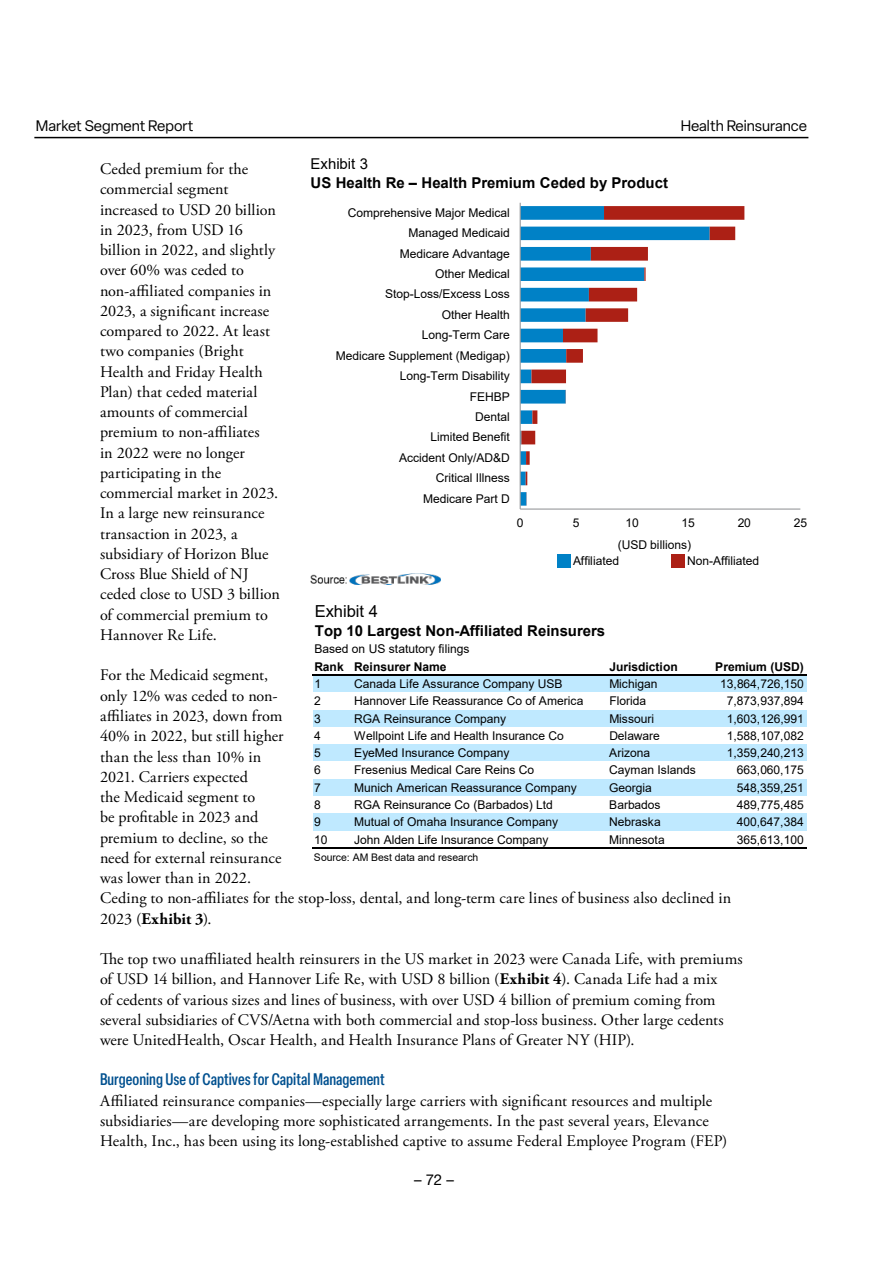
<style>
.page{position:relative;width:893px;height:1263px;background:#fff}
.page>*{position:absolute;margin:0;border:0;box-sizing:border-box;transform-origin:0 0}
.t1{font:500 condensed 16.5px "Elza";color:#00508f}
.t2{font:16.5px "Arial";letter-spacing:-.005em;color:#000}
.t3{font:16.2px/20.2px "Adobe Garamond Pro";letter-spacing:.005em;color:#000}
.t4{font:16.2px "Elza";color:#000}
.t5{font:700 15px "Arial";color:#000}
.t6{font:15px "Elza";color:#000}
.t7{font:15px "Arial";letter-spacing:-.005em;color:#000}
.t8{font:15px "Helvetica Neue";color:#000}
.t9{font:12px/16.5px "Arial";letter-spacing:-.005em;color:#000}
.t10{font:700 12px "Arial";color:#000}
.t11{font:10.5px "Arial";letter-spacing:-.005em;color:#000}
.s1{font-weight:700}
</style>
<div class="page">
<hr style="left:34px;top:137px;width:774px;height:1px;background:#000">
<svg style="left:521px;top:206px;width:223px;height:300px"></svg>
<hr style="left:520px;top:508px;width:280px;height:2px;background:#989a9d">
<hr style="left:520px;top:203px;width:1px;height:306px;background:#989a9d">
<img style="left:311px;top:573px;width:130px;height:11px">
<div style="left:313px;top:675px;width:493px;height:18px;background:#bfe9ff"></div>
<div style="left:313px;top:692px;width:493px;height:18px;background:#fff"></div>
<div style="left:313px;top:710px;width:493px;height:17px;background:#bfe9ff"></div>
<div style="left:313px;top:744px;width:493px;height:18px;background:#bfe9ff"></div>
<div style="left:313px;top:779px;width:493px;height:17px;background:#bfe9ff"></div>
<div style="left:313px;top:813px;width:493px;height:18px;background:#bfe9ff"></div>
<hr style="left:312px;top:674px;width:494px;height:2px;background:#000">
<hr style="left:312px;top:847px;width:494px;height:2px;background:#000">
<div style="left:671px;top:554px;width:14px;height:14px;background:#ac2015"></div>
<div style="left:557px;top:554px;width:14px;height:14px;background:#0081c6"></div>
<p class="t6" style="left:36px;top:116px;width:159px">Market Segment Report</p>
<p class="t6" style="left:681px;top:116px;width:128px">Health Reinsurance</p>
<p class="t7" style="left:311px;top:154px;width:59px">Exhibit 3</p>
<p class="t5" style="left:311px;top:172px;width:359px">US Health Re – Health Premium Ceded by Product</p>
<p class="t3" style="left:100px;top:159px;width:181px">Ceded premium for the commercial segment increased to USD 20 billion in 2023, from USD 16 billion in 2022, and slightly over 60% was ceded to non-affiliated companies in<br>2023, a significant increase compared to 2022. At least two companies (Bright<br>Health and Friday Health<br>Plan) that ceded material amounts of commercial premium to non-affiliates<br>in 2022 were no longer participating in the commercial market in 2023.<br>In a large new reinsurance transaction in 2023, a subsidiary of Horizon Blue<br>Cross Blue Shield of NJ ceded close to USD 3 billion of commercial premium to<br>Hannover Re Life.</p>
<p class="t3" style="left:100px;top:666px;width:633px">For the Medicaid segment,<br>only 12% was ceded to non-<br>affiliates in 2023, down from<br>40% in 2022, but still higher<br>than the less than 10% in<br>2021. Carriers expected<br>the Medicaid segment to<br>be profitable in 2023 and<br>premium to decline, so the<br>need for external reinsurance<br>was lower than in 2022.<br>Ceding to non-affiliates for the stop-loss, dental, and long-term care lines of business also declined in<br>2023 (<span class="s1">Exhibit 3</span>).</p>
<p class="t3" style="left:100px;top:949px;width:644px">The top two unaffiliated health reinsurers in the US market in 2023 were Canada Life, with premiums of USD 14 billion, and Hannover Life Re, with USD 8 billion (<span class="s1">Exhibit 4</span>). Canada Life had a mix<br>of cedents of various sizes and lines of business, with over USD 4 billion of premium coming from several subsidiaries of CVS/Aetna with both commercial and stop-loss business. Other large cedents were UnitedHealth, Oscar Health, and Health Insurance Plans of Greater NY (HIP).</p>
<p class="t1" style="left:100px;top:1069px;width:286px">Burgeoning Use of Captives for Capital Management</p>
<p class="t3" style="left:100px;top:1091px;width:629px">Affiliated reinsurance companies—especially large carriers with significant resources and multiple subsidiaries—are developing more sophisticated arrangements. In the past several years, Elevance<br>Health, Inc., has been using its long-established captive to assume Federal Employee Program (FEP)</p>
<p class="t9" style="left:348px;top:204px;width:164px">Comprehensive Major Medical</p>
<p class="t9" style="left:408px;top:225px;width:103px">Managed Medicaid</p>
<p class="t9" style="left:400px;top:245px;width:112px">Medicare Advantage</p>
<p class="t9" style="left:435px;top:265px;width:76px">Other Medical</p>
<p class="t9" style="left:385px;top:286px;width:126px">Stop-Loss/Excess Loss</p>
<p class="t9" style="left:442px;top:306px;width:70px">Other Health</p>
<p class="t9" style="left:422px;top:327px;width:90px">Long-Term Care</p>
<p class="t9" style="left:336px;top:347px;width:176px">Medicare Supplement (Medigap)</p>
<p class="t9" style="left:400px;top:367px;width:112px">Long-Term Disability</p>
<p class="t9" style="left:470px;top:388px;width:42px">FEHBP</p>
<p class="t9" style="left:475px;top:408px;width:36px">Dental</p>
<p class="t9" style="left:430px;top:429px;width:81px">Limited Benefit</p>
<p class="t9" style="left:399px;top:449px;width:112px">Accident Only/AD&amp;D</p>
<p class="t9" style="left:436px;top:470px;width:76px">Critical Illness</p>
<p class="t9" style="left:423px;top:490px;width:88px">Medicare Part D</p>
<p class="t9" style="left:517px;top:515px;width:8px">0</p>
<p class="t9" style="left:573px;top:515px;width:8px">5</p>
<p class="t9" style="left:626px;top:515px;width:15px">10</p>
<p class="t9" style="left:682px;top:515px;width:15px">15</p>
<p class="t9" style="left:738px;top:515px;width:15px">20</p>
<p class="t9" style="left:794px;top:515px;width:15px">25</p>
<p class="t9" style="left:573px;top:536px;width:120px;text-indent:45px">(USD billions)<br>Affiliated</p>
<p class="t9" style="left:687px;top:552px;width:74px">Non-Affiliated</p>
<p class="t2" style="left:315px;top:599px;width:65px">Exhibit 4</p>
<p class="t9" style="left:314px;top:640px;width:157px">Based on US statutory filings</p>
<p class="t10" style="left:314px;top:658px;width:134px">Rank Reinsurer Name</p>
<p class="t10" style="left:609px;top:658px;width:70px">Jurisdiction</p>
<p class="t10" style="left:715px;top:658px;width:90px">Premium (USD)</p>
<p class="t9" style="left:314px;top:675px;width:8px">1</p>
<p class="t9" style="left:354px;top:675px;width:210px">Canada Life Assurance Company USB</p>
<p class="t9" style="left:609px;top:675px;width:50px">Michigan</p>
<p class="t9" style="left:720px;top:675px;width:85px">13,864,726,150</p>
<p class="t9" style="left:314px;top:693px;width:8px">2</p>
<p class="t9" style="left:354px;top:693px;width:231px">Hannover Life Reassurance Co of America</p>
<p class="t9" style="left:609px;top:693px;width:38px">Florida</p>
<p class="t9" style="left:727px;top:693px;width:78px">7,873,937,894</p>
<p class="t9" style="left:314px;top:710px;width:8px">3</p>
<p class="t9" style="left:354px;top:710px;width:153px">RGA Reinsurance Company</p>
<p class="t9" style="left:609px;top:710px;width:46px">Missouri</p>
<p class="t9" style="left:727px;top:710px;width:78px">1,603,126,991</p>
<p class="t9" style="left:314px;top:727px;width:8px">4</p>
<p class="t9" style="left:354px;top:727px;width:211px">Wellpoint Life and Health Insurance Co</p>
<p class="t9" style="left:609px;top:727px;width:52px">Delaware</p>
<p class="t9" style="left:727px;top:727px;width:78px">1,588,107,082</p>
<p class="t9" style="left:314px;top:745px;width:8px">5</p>
<p class="t9" style="left:354px;top:745px;width:157px">EyeMed Insurance Company</p>
<p class="t9" style="left:609px;top:745px;width:42px">Arizona</p>
<p class="t9" style="left:727px;top:745px;width:78px">1,359,240,213</p>
<p class="t9" style="left:314px;top:762px;width:8px">6</p>
<p class="t9" style="left:354px;top:762px;width:182px">Fresenius Medical Care Reins Co</p>
<p class="t9" style="left:609px;top:762px;width:88px">Cayman Islands</p>
<p class="t9" style="left:737px;top:762px;width:68px">663,060,175</p>
<p class="t9" style="left:314px;top:779px;width:8px">7</p>
<p class="t9" style="left:354px;top:779px;width:224px">Munich American Reassurance Company</p>
<p class="t9" style="left:609px;top:779px;width:44px">Georgia</p>
<p class="t9" style="left:737px;top:779px;width:68px">548,359,251</p>
<p class="t9" style="left:314px;top:796px;width:8px">8</p>
<p class="t9" style="left:354px;top:796px;width:200px">RGA Reinsurance Co (Barbados) Ltd</p>
<p class="t9" style="left:609px;top:796px;width:53px">Barbados</p>
<p class="t9" style="left:737px;top:796px;width:68px">489,775,485</p>
<p class="t9" style="left:314px;top:814px;width:8px">9</p>
<p class="t9" style="left:354px;top:814px;width:205px">Mutual of Omaha Insurance Company</p>
<p class="t9" style="left:609px;top:814px;width:53px">Nebraska</p>
<p class="t9" style="left:737px;top:814px;width:68px">400,647,384</p>
<p class="t9" style="left:314px;top:831px;width:15px">10</p>
<p class="t9" style="left:354px;top:831px;width:196px">John Alden Life Insurance Company</p>
<p class="t9" style="left:609px;top:831px;width:57px">Minnesota</p>
<p class="t9" style="left:737px;top:831px;width:68px">365,613,100</p>
<p class="t11" style="left:314px;top:849px;width:166px">Source: AM Best data and research</p>
<p class="t5" style="left:315px;top:620px;width:292px">Top 10 Largest Non-Affiliated Reinsurers</p>
<p class="t8" style="left:414px;top:1171px;width:41px">– 72 –</p>
<p class="t4" style="left:404px;top:1170px;width:37px">– 4 –</p>
</div>
